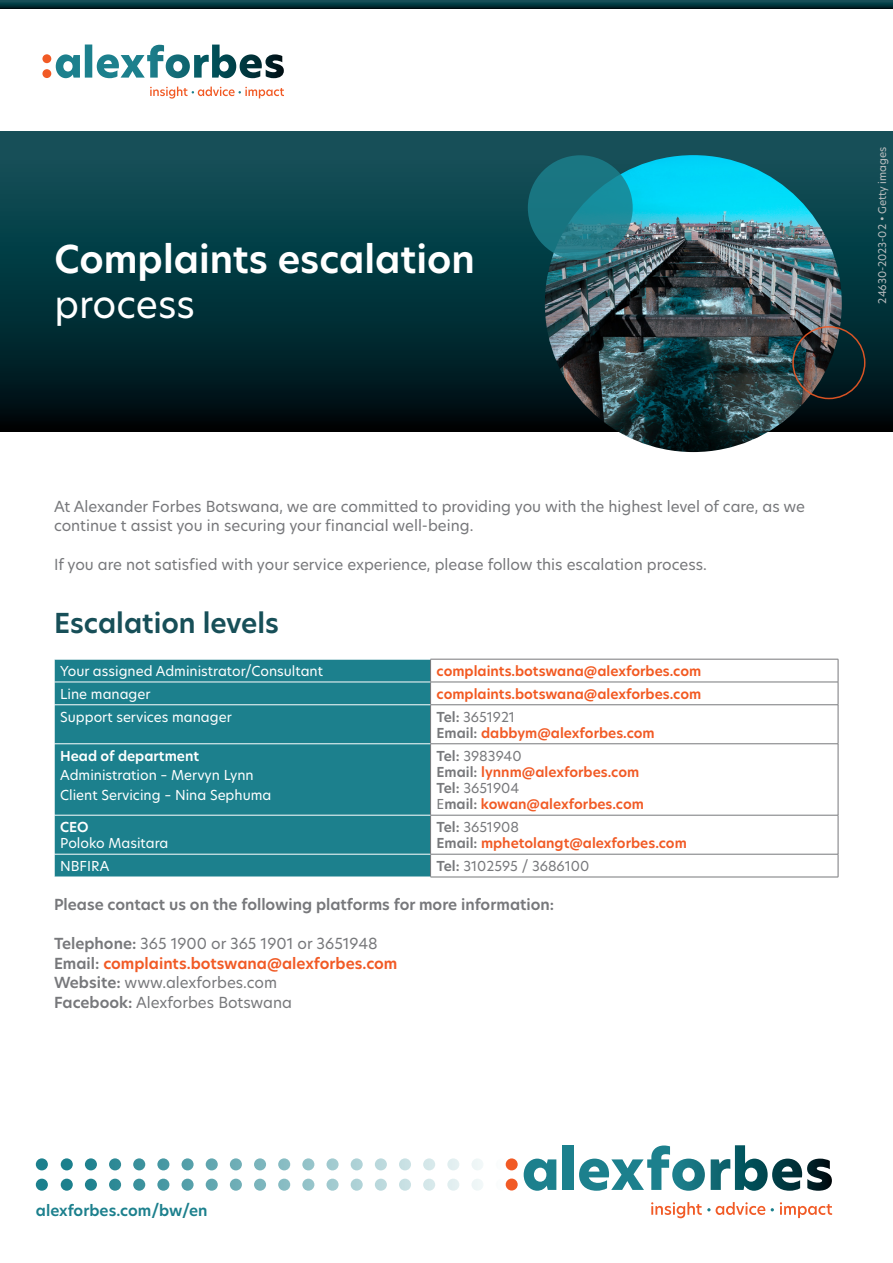
<style>
.page{position:relative;width:893px;height:1263px;background:#fff}
.page>*{position:absolute;margin:0;border:0;box-sizing:border-box;transform-origin:0 0}
.t1{font:600 37.5px "New Hero";color:#fff}
.t2{font:37.5px "New Hero";color:#fff}
.t3{font:600 27px "Hero New";color:#174f58}
.t4{font:15px/19.5px "Hero New";color:#77787b}
.t5{font:600 15px "Hero New";color:#77787b}
.t6{font:600 15px "New Hero";color:#1c808d}
.t7{font:600 13.5px/16.2px "New Hero";color:#f15a25}
.t8{font:13.5px/19.5px "New Hero";color:#fff}
.t9{font:600 13.5px "New Hero";color:#f25921}
.t10{font:600 13.5px "New Hero";color:#fff}
.t11{font:13.5px "New Hero";color:#77787b}
.t12{font:10.5px "Hero New";color:#bcbec0}
.s1{color:#77787b}
.s2{font-weight:400;color:#77787b}
.s3{font-weight:600}
.s4{font-weight:600;color:#f15a25}
</style>
<div class="page">
<svg style="left:524px;top:1158px;width:32px;height:33px"></svg>
<div style="left:563px;top:1145px;width:10px;height:45px;background:#1c808d"></div>
<svg style="left:579px;top:1145px;width:126px;height:46px"></svg>
<svg style="left:711px;top:1145px;width:121px;height:46px"></svg>
<div style="left:506px;top:1158px;width:12px;height:12px;background:#f15a25;border-radius:50%"></div>
<div style="left:506px;top:1178px;width:12px;height:12px;background:#f15a25;border-radius:50%"></div>
<svg style="left:651px;top:1202px;width:114px;height:16px"></svg>
<svg style="left:780px;top:1202px;width:52px;height:16px"></svg>
<div style="left:471px;top:1158px;width:13px;height:12px;background:#f0f7f7;border-radius:50%"></div>
<div style="left:471px;top:1179px;width:13px;height:12px;background:#f0f7f7;border-radius:50%"></div>
<div style="left:447px;top:1158px;width:12px;height:12px;background:#e3eff1;border-radius:50%"></div>
<div style="left:447px;top:1179px;width:12px;height:12px;background:#e3eff1;border-radius:50%"></div>
<div style="left:423px;top:1158px;width:12px;height:12px;background:#d6e8ea;border-radius:50%"></div>
<div style="left:423px;top:1179px;width:12px;height:12px;background:#d6e8ea;border-radius:50%"></div>
<div style="left:399px;top:1158px;width:12px;height:12px;background:#c9e1e4;border-radius:50%"></div>
<div style="left:399px;top:1179px;width:12px;height:12px;background:#c9e1e4;border-radius:50%"></div>
<div style="left:375px;top:1158px;width:12px;height:12px;background:#bcd9dd;border-radius:50%"></div>
<div style="left:375px;top:1179px;width:12px;height:12px;background:#bcd9dd;border-radius:50%"></div>
<div style="left:351px;top:1158px;width:12px;height:12px;background:#afd2d7;border-radius:50%"></div>
<svg style="left:351px;top:1179px;width:12px;height:12px"></svg>
<svg style="left:326px;top:1158px;width:13px;height:12px"></svg>
<svg style="left:326px;top:1179px;width:13px;height:12px"></svg>
<svg style="left:302px;top:1158px;width:12px;height:12px"></svg>
<svg style="left:302px;top:1179px;width:12px;height:12px"></svg>
<div style="left:278px;top:1158px;width:12px;height:12px;background:#89bdc3;border-radius:50%"></div>
<div style="left:278px;top:1179px;width:12px;height:12px;background:#89bdc3;border-radius:50%"></div>
<div style="left:254px;top:1158px;width:12px;height:12px;background:#7cb5bd;border-radius:50%"></div>
<div style="left:254px;top:1179px;width:12px;height:12px;background:#7cb5bd;border-radius:50%"></div>
<div style="left:230px;top:1158px;width:12px;height:12px;background:#6faeb7;border-radius:50%"></div>
<div style="left:230px;top:1179px;width:12px;height:12px;background:#6faeb7;border-radius:50%"></div>
<svg style="left:206px;top:1158px;width:12px;height:12px"></svg>
<svg style="left:206px;top:1179px;width:12px;height:12px"></svg>
<svg style="left:182px;top:1158px;width:12px;height:12px"></svg>
<svg style="left:182px;top:1179px;width:12px;height:12px"></svg>
<svg style="left:157px;top:1158px;width:12px;height:12px"></svg>
<svg style="left:157px;top:1179px;width:12px;height:12px"></svg>
<svg style="left:133px;top:1158px;width:12px;height:12px"></svg>
<svg style="left:133px;top:1179px;width:12px;height:12px"></svg>
<div style="left:109px;top:1158px;width:12px;height:12px;background:#2e8a96;border-radius:50%"></div>
<div style="left:109px;top:1179px;width:12px;height:12px;background:#2e8a96;border-radius:50%"></div>
<div style="left:85px;top:1158px;width:12px;height:12px;background:#1c808d;border-radius:50%"></div>
<div style="left:85px;top:1179px;width:12px;height:12px;background:#1c808d;border-radius:50%"></div>
<div style="left:61px;top:1158px;width:12px;height:12px;background:#1c808d;border-radius:50%"></div>
<div style="left:61px;top:1179px;width:12px;height:12px;background:#1c808d;border-radius:50%"></div>
<div style="left:36px;top:1158px;width:12px;height:12px;background:#1c808d;border-radius:50%"></div>
<div style="left:36px;top:1179px;width:12px;height:12px;background:#1c808d;border-radius:50%"></div>
<svg style="left:1px;top:132px;width:892px;height:300px;background:#06333a"></svg>
<svg style="left:1px;top:0;width:892px;height:9px;background:#06353c"></svg>
<svg style="left:56px;top:45px;width:228px;height:33px"></svg>
<div style="left:42px;top:54px;width:9px;height:9px;background:#f15a25;border-radius:50%"></div>
<div style="left:42px;top:69px;width:9px;height:9px;background:#f15a25;border-radius:50%"></div>
<svg style="left:150px;top:87px;width:134px;height:12px"></svg>
<img style="left:545px;top:155px;width:297px;height:297px;border-radius:148px">
<div style="left:792px;top:326px;width:73px;height:73px;border:2px solid #f15a25;border-radius:50%"></div>
<svg style="left:528px;top:155px;width:105px;height:105px;background:#1c7c89"></svg>
<div style="left:55px;top:660px;width:375px;height:217px;background:#1c808d"></div>
<hr style="left:430px;top:659px;width:408px;height:1px;background:#77787b">
<hr style="left:430px;top:682px;width:408px;height:1px;background:#77787b">
<svg style="left:430px;top:659px;width:1px;height:45px"></svg>
<svg style="left:838px;top:659px;width:1px;height:46px"></svg>
<hr style="left:430px;top:704px;width:408px;height:1px;background:#77787b">
<hr style="left:430px;top:705px;width:1px;height:39px;background:#77787b">
<hr style="left:838px;top:705px;width:1px;height:39px;background:#77787b">
<hr style="left:430px;top:743px;width:408px;height:1px;background:#77787b">
<hr style="left:430px;top:744px;width:1px;height:71px;background:#77787b">
<hr style="left:838px;top:744px;width:1px;height:71px;background:#77787b">
<hr style="left:430px;top:815px;width:408px;height:1px;background:#77787b">
<hr style="left:430px;top:815px;width:1px;height:39px;background:#77787b">
<hr style="left:838px;top:815px;width:1px;height:39px;background:#77787b">
<hr style="left:430px;top:854px;width:408px;height:1px;background:#77787b">
<svg style="left:430px;top:854px;width:1px;height:23px"></svg>
<svg style="left:838px;top:854px;width:1px;height:23px"></svg>
<hr style="left:430px;top:877px;width:408px;height:1px;background:#77787b">
<hr style="left:54px;top:682px;width:376px;height:1px;background:#fff">
<svg style="left:54px;top:659px;width:1px;height:45px"></svg>
<hr style="left:54px;top:704px;width:376px;height:1px;background:#fff">
<hr style="left:54px;top:743px;width:376px;height:1px;background:#fff">
<hr style="left:54px;top:815px;width:376px;height:1px;background:#fff">
<hr style="left:54px;top:854px;width:376px;height:1px;background:#fff">
<svg style="left:54px;top:854px;width:1px;height:23px"></svg>
<h1 class="t1" style="left:55px;top:233px;width:422px">Complaints escalation</h1>
<h1 class="t2" style="left:55px;top:278px;width:142px">process</h1>
<p class="t4" style="left:54px;top:496px;width:753px">At Alexander Forbes Botswana, we are committed to providing you with the highest level of care, as we continue t assist you in securing your financial well-being.</p>
<p class="t4" style="left:54px;top:555px;width:654px">If you are not satisfied with your service experience, please follow this escalation process.</p>
<h2 class="t3" style="left:54px;top:605px;width:226px">Escalation levels</h2>
<p class="t8" style="left:60px;top:661px;width:264px">Your assigned Administrator/Consultant</p>
<p class="t9" style="left:437px;top:662px;width:266px">complaints.botswana@alexforbes.com</p>
<p class="t8" style="left:60px;top:684px;width:92px">Line manager</p>
<p class="t9" style="left:437px;top:685px;width:266px">complaints.botswana@alexforbes.com</p>
<p class="t8" style="left:60px;top:707px;width:173px">Support services manager</p>
<p class="t7" style="left:437px;top:708px;width:220px"><span class="s1">Tel:</span> <span class="s2">3651921<br></span><span class="s1">Email:</span> dabbym@alexforbes.com</p>
<p class="t10" style="left:60px;top:746px;width:140px">Head of department</p>
<p class="t8" style="left:60px;top:765px;width:213px">Administration – Mervyn Lynn<br>Client Servicing – Nina Sephuma</p>
<p class="t7" style="left:437px;top:747px;width:209px"><span class="s1">Tel:</span> <span class="s2">3983940<br></span><span class="s1">Email:</span> lynnm@alexforbes.com<br><span class="s1">Tel:</span> <span class="s2">3651904<br>E</span><span class="s1">mail:</span> kowan@alexforbes.com</p>
<p class="t10" style="left:60px;top:818px;width:30px">CEO</p>
<p class="t8" style="left:60px;top:833px;width:110px">Poloko Masitara</p>
<p class="t7" style="left:437px;top:819px;width:252px"><span class="s1">Tel:</span> <span class="s2">3651908<br></span><span class="s1">Email:</span> mphetolangt@alexforbes.com</p>
<p class="t8" style="left:60px;top:856px;width:51px">NBFIRA</p>
<p class="t11" style="left:437px;top:857px;width:154px"><span class="s3">Tel:</span> 3102595 / 3686100</p>
<p class="t5" style="left:54px;top:894px;width:502px">Please contact us on the following platforms for more information:</p>
<p class="t4" style="left:54px;top:934px;width:345px"><span class="s3">Telephone:</span> 365 1900 or 365 1901 or 3651948<br><span class="s3">Email:</span> <span class="s4">complaints.botswana@alexforbes.com </span><span class="s3">Website:</span> www.alexforbes.com<br><span class="s3">Facebook:</span> Alexforbes Botswana</p>
<p class="t12" style="left:875px;top:304px;width:159px;rotate:-90deg">24630-2023-02 • Getty images</p>
<p class="t6" style="left:36px;top:1200px;width:173px">alexforbes.com/bw/en</p>
</div>
